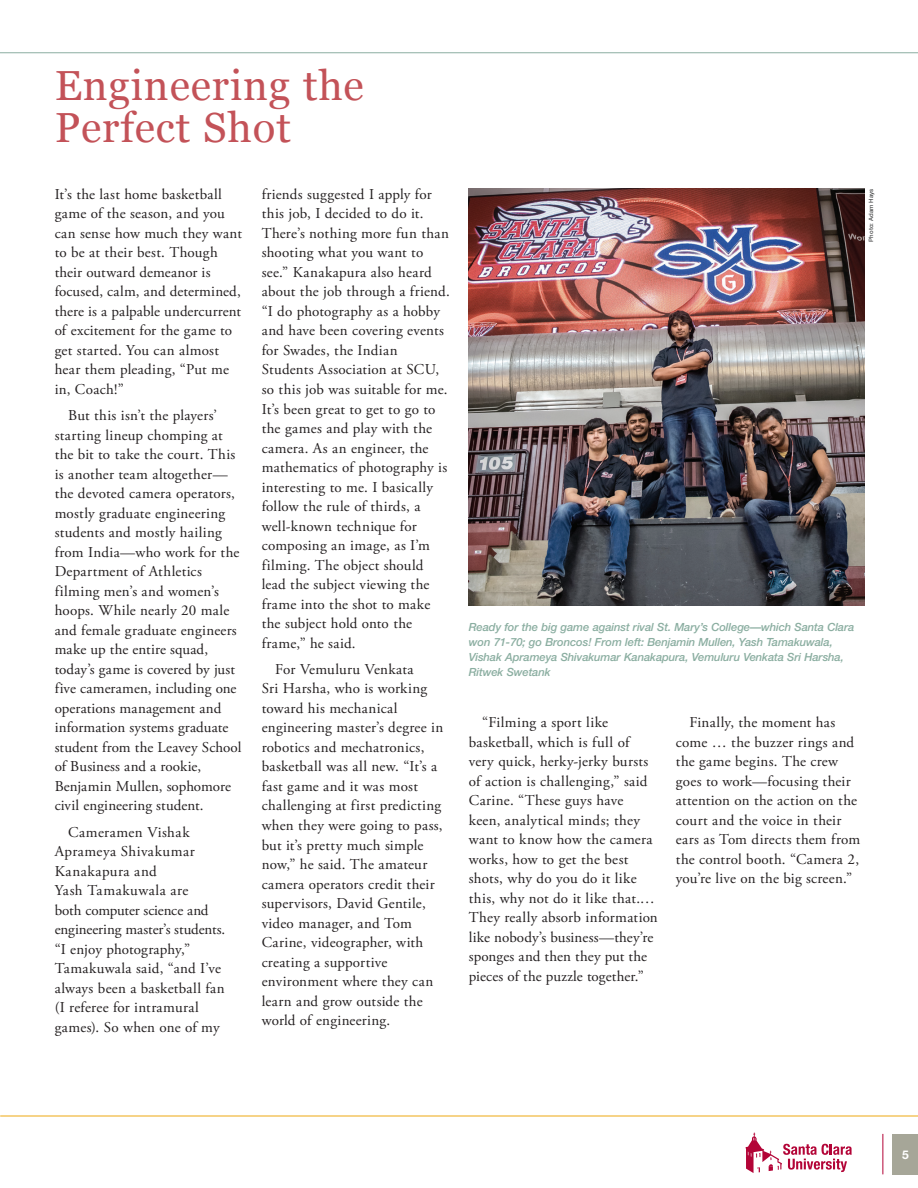
<style>
.page{position:relative;width:918px;height:1188px;background:#fff}
.page>*{position:absolute;margin:0;border:0;box-sizing:border-box;transform-origin:0 0}
.t1{font:42px/42px "Georgia";letter-spacing:.02em;color:#c35258}
.t2{font:15px/19.5px "Adobe Garamond Pro";letter-spacing:.015em;color:#231f20}
.t3{font:700 12px "Helvetica Neue";color:#fff}
.t4{font:italic 500 11.25px/15px "Helvetica Neue";letter-spacing:-.01em;color:#8baea1}
.t5{font:500 6px "Helvetica Neue";letter-spacing:.01em;color:#4b4c4d}
</style>
<div class="page">
<div style="left:892px;top:1133px;width:26px;height:41px;background:#a6a698"></div>
<hr style="left:882px;top:1133px;width:1px;height:41px;background:#b30437">
<hr style="left:0;top:1115px;width:918px;height:1px;background:#f4c661">
<hr style="left:0;top:52px;width:918px;height:1px;background:#8baea1">
<svg style="left:745px;top:1132px;width:107px;height:40px"></svg>
<img style="left:469px;top:188px;width:396px;height:417px">
<h1 class="t1" style="left:55px;top:63px;width:311px">Engineering the<br>Perfect Shot</h1>
<p class="t2" style="left:55px;top:185px;width:189px">It’s the last home basketball game of the season, and you can sense how much they want to be at their best. Though their outward demeanor is focused, calm, and determined, there is a palpable undercurrent of excitement for the game to get started. You can almost hear them pleading, “Put me in, Coach!”</p>
<p class="t2" style="left:55px;top:406px;width:188px;text-indent:14px">But this isn’t the players’ starting lineup chomping at the bit to take the court. This is another team altogether— the devoted camera operators, mostly graduate engineering students and mostly hailing from India—who work for the<br>Department of Athletics filming men’s and women’s hoops. While nearly 20 male and female graduate engineers make up the entire squad, today’s game is covered by just five cameramen, including one operations management and information systems graduate student from the Leavey School of Business and a rookie,<br>Benjamin Mullen, sophomore civil engineering student.</p>
<p class="t2" style="left:55px;top:822px;width:172px;text-indent:14px">Cameramen Vishak<br>Aprameya Shivakumar<br>Kanakapura and<br>Yash Tamakuwala are<br>both computer science and engineering master’s students. “I enjoy photography,”<br>Tamakuwala said, “and I’ve always been a basketball fan (I referee for intramural games). So when one of my</p>
<p class="t2" style="left:262px;top:185px;width:189px">friends suggested I apply for this job, I decided to do it.<br>There’s nothing more fun than shooting what you want to see.” Kanakapura also heard about the job through a friend. “I do photography as a hobby and have been covering events for Swades, the Indian<br>Students Association at SCU, so this job was suitable for me.<br>It’s been great to get to go to the games and play with the camera. As an engineer, the mathematics of photography is interesting to me. I basically follow the rule of thirds, a well-known technique for composing an image, as I’m filming. The object should lead the subject viewing the frame into the shot to make the subject hold onto the frame,” he said.</p>
<p class="t2" style="left:262px;top:660px;width:183px;text-indent:14px">For Vemuluru Venkata<br>Sri Harsha, who is working toward his mechanical engineering master’s degree in robotics and mechatronics, basketball was all new. “It’s a fast game and it was most challenging at first predicting when they were going to pass, but it’s pretty much simple now,” he said. The amateur camera operators credit their supervisors, David Gentile, video manager, and Tom<br>Carine, videographer, with creating a supportive environment where they can learn and grow outside the world of engineering.</p>
<p class="t5" style="left:867px;top:241px;width:54px;rotate:-90deg">Photo: Adam Hays</p>
<p class="t4" style="left:469px;top:619px;width:387px">Ready for the big game against rival St. Mary’s College—which Santa Clara won 71-70; go Broncos! From left: Benjamin Mullen, Yash Tamakuwala, Vishak Aprameya Shivakumar Kanakapura, Vemuluru Venkata Sri Harsha, Ritwek Swetank</p>
<p class="t2" style="left:469px;top:713px;width:190px;text-indent:14px">“Filming a sport like basketball, which is full of very quick, herky-jerky bursts of action is challenging,” said<br>Carine. “These guys have keen, analytical minds; they want to know how the camera works, how to get the best shots, why do you do it like this, why not do it like that.…<br>They really absorb information like nobody’s business—they’re sponges and then they put the pieces of the puzzle together.”</p>
<p class="t2" style="left:676px;top:713px;width:186px;text-indent:14px">Finally, the moment has come … the buzzer rings and the game begins. The crew goes to work—focusing their attention on the action on the court and the voice in their ears as Tom directs them from the control booth. “Camera 2, you’re live on the big screen.”</p>
<p class="t3" style="left:902px;top:1147px;width:8px">5</p>
</div>
